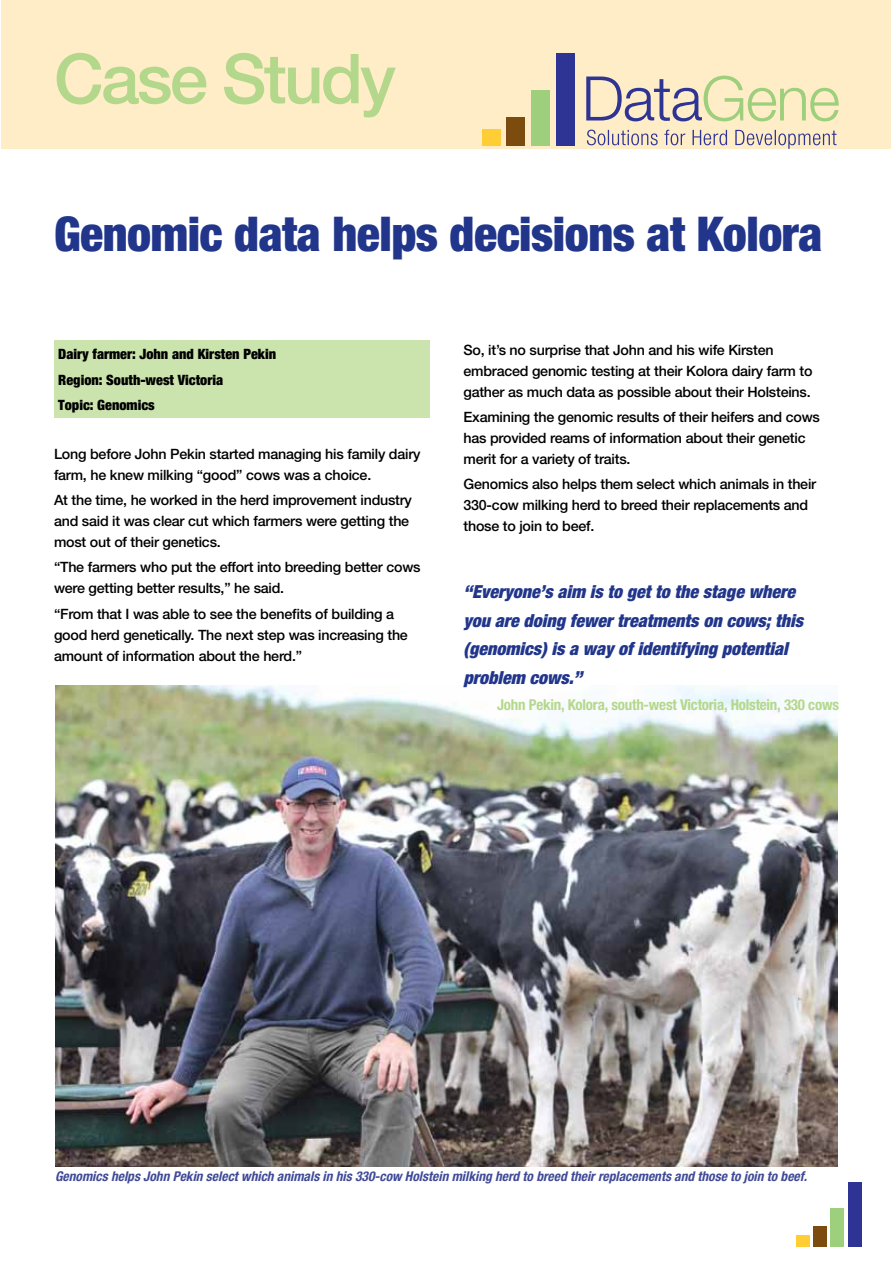
<style>
.page{position:relative;width:893px;height:1263px;background:#fff}
.page>*{position:absolute;margin:0;border:0;box-sizing:border-box;transform-origin:0 0}
.t1{font:500 69px "Helvetica Neue LT Std";letter-spacing:-.04em;color:#b4d88b}
.t2{font:900 condensed 48px "HN";letter-spacing:-.01em;color:#21368b}
.t3{font:italic 900 condensed 18px/28.5px "HN";color:#21368b}
.t4{font:700 condensed 15px "HN";letter-spacing:-.015em;color:#b4d88b}
.t5{font:500 14.25px/21px "Helvetica Neue LT Std";letter-spacing:-.015em;color:#000}
.t6{font:900 condensed 14.25px/25.2px "HN";color:#000}
.t7{font:italic 700 condensed 13.5px "HN";color:#3f4a97}
</style>
<div class="page">
<div style="left:813px;top:1226px;width:13px;height:20px;background:#7c4c0f"></div>
<div style="left:831px;top:1208px;width:13px;height:38px;background:#9ecf7c"></div>
<div style="left:848px;top:1182px;width:13px;height:64px;background:#2d3494"></div>
<div style="left:796px;top:1235px;width:13px;height:11px;background:#ffce35"></div>
<div style="left:1px;top:0;width:890px;height:149px;background:#ffedc8"></div>
<svg style="left:586px;top:76px;width:253px;height:45px"></svg>
<svg style="left:587px;top:130px;width:249px;height:19px"></svg>
<div style="left:507px;top:117px;width:18px;height:29px;background:#7c4c0f"></div>
<div style="left:531px;top:91px;width:19px;height:55px;background:#9ecf7c"></div>
<div style="left:556px;top:54px;width:19px;height:92px;background:#2d3494"></div>
<div style="left:482px;top:130px;width:19px;height:16px;background:#ffce35"></div>
<img style="left:55px;top:686px;width:783px;height:481px">
<div style="left:54px;top:340px;width:375px;height:78px;background:#cbe3ad"></div>
<h1 class="t1" style="left:54px;top:38px;width:343px">Case Study</h1>
<h2 class="t2" style="left:54px;top:205px;width:770px">Genomic data helps decisions at Kolora</h2>
<p class="t6" style="left:58px;top:341px;width:219px">Dairy farmer: John and Kirsten Pekin<br>Region: South-west Victoria<br>Topic: Genomics</p>
<p class="t5" style="left:54px;top:443px;width:368px">Long before John Pekin started managing his family dairy farm, he knew milking “good” cows was a choice.</p>
<p class="t5" style="left:54px;top:489px;width:360px">At the time, he worked in the herd improvement industry and said it was clear cut which farmers were getting the most out of their genetics.</p>
<p class="t5" style="left:54px;top:557px;width:368px">“The farmers who put the effort into breeding better cows were getting better results,” he said.</p>
<p class="t5" style="left:54px;top:603px;width:355px">“From that I was able to see the benefits of building a good herd genetically. The next step was increasing the amount of information about the herd.”</p>
<p class="t5" style="left:463px;top:339px;width:351px">So, it’s no surprise that John and his wife Kirsten embraced genomic testing at their Kolora dairy farm to gather as much data as possible about their Holsteins.</p>
<p class="t5" style="left:463px;top:406px;width:358px">Examining the genomic results of their heifers and cows has provided reams of information about their genetic merit for a variety of traits.</p>
<p class="t5" style="left:463px;top:473px;width:354px">Genomics also helps them select which animals in their<br>330-cow milking herd to breed their replacements and those to join to beef.</p>
<p class="t3" style="left:463px;top:577px;width:341px">“Everyone’s aim is to get to the stage where you are doing fewer treatments on cows; this (genomics) is a way of identifying potential problem cows.”</p>
<p class="t4" style="left:497px;top:696px;width:343px">John Pekin, Kolora, south-west Victoria, Holstein, 330 cows</p>
<p class="t7" style="left:55px;top:1168px;width:753px">Genomics helps John Pekin select which animals in his 330-cow Holstein milking herd to breed their replacements and those to join to beef.</p>
</div>
